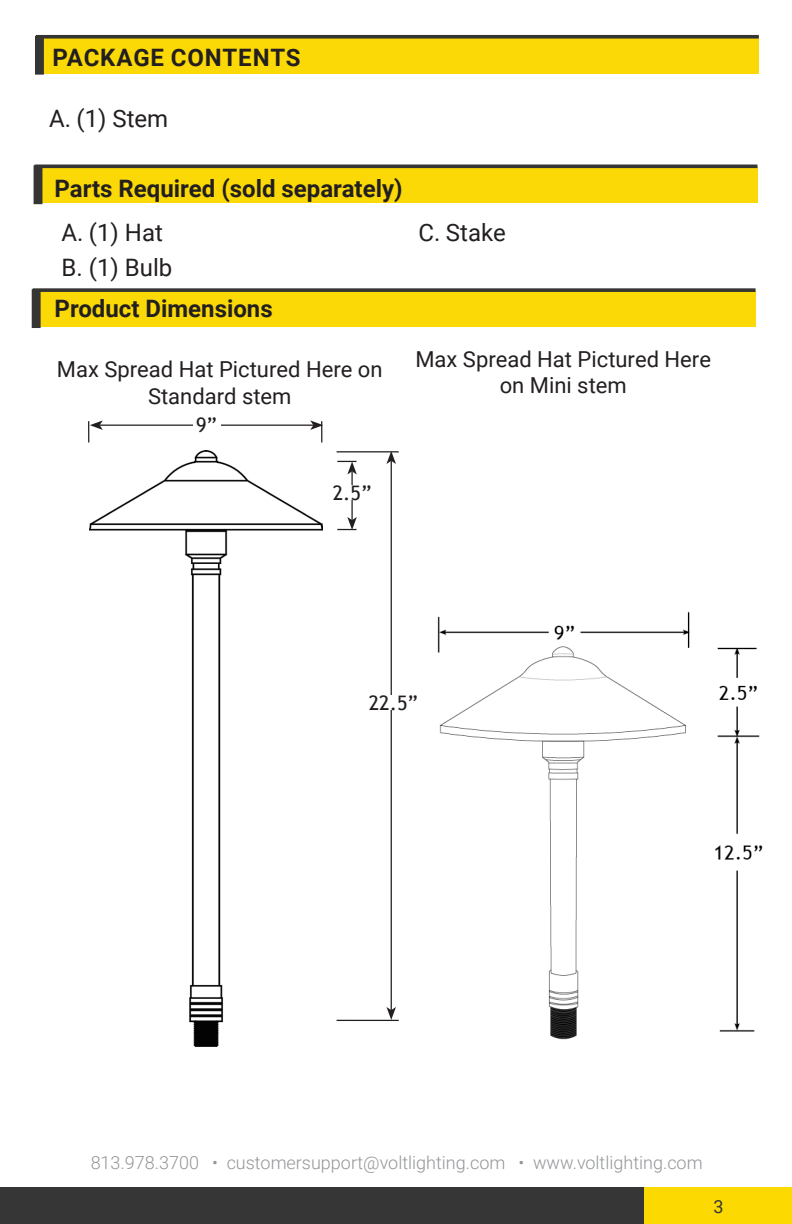
<style>
.page{position:relative;width:792px;height:1224px;background:#fff}
.page>*{position:absolute;margin:0;border:0;box-sizing:border-box;transform-origin:0 0}
.Heading_Text{font:700 24px "Roboto";color:#231f20}
.t1{font:24px "Roboto";color:#231f20}
.Safety_Heading{font:700 24px "Roboto";letter-spacing:.035em;color:#231f20}
.t2{font:22px/26.4px "Roboto";color:#231f20;text-align:center}
.t3{font:20px "Trebuchet MS";color:#231f20}
.copyright{font:300 18px "Roboto";color:#939598}
.t4{font:18px "Roboto";color:#363636}
</style>
<div class="page">
<div style="left:39px;top:37px;width:720px;height:37px;background:#fad906"></div>
<div style="left:35px;top:36px;width:9px;height:39px;background:#353534;border:2px solid #353534"></div>
<div style="left:36px;top:35px;width:723px;height:4px;border:2px solid #353534"></div>
<div style="left:38px;top:166px;width:719px;height:37px;background:#fad906"></div>
<div style="left:34px;top:165px;width:8px;height:39px;background:#353534"></div>
<div style="left:35px;top:165px;width:722px;height:3px;border:2px solid #353534"></div>
<div style="left:1px;top:1188px;width:644px;height:36px;background:#363636"></div>
<div style="left:645px;top:1188px;width:147px;height:36px;background:#fcd900"></div>
<div style="left:36px;top:290px;width:720px;height:37px;background:#fad906"></div>
<div style="left:32px;top:289px;width:9px;height:39px;background:#353534;border:2px solid #353534"></div>
<div style="left:33px;top:288px;width:723px;height:4px;border:2px solid #353534"></div>
<img style="left:89px;top:450px;width:233px;height:596px">
<hr style="left:100px;top:425px;width:213px;height:1px;background:#231f20">
<hr style="left:351px;top:471px;width:2px;height:49px;background:#231f20">
<div style="left:332px;top:485px;width:40px;height:15px;background:#fff"></div>
<svg style="left:337px;top:461px;width:20px;height:14px"></svg>
<svg style="left:88px;top:420px;width:15px;height:23px"></svg>
<div style="left:193px;top:416px;width:27px;height:17px;background:#fff"></div>
<hr style="left:337px;top:1020px;width:62px;height:1px;background:#231f20">
<hr style="left:337px;top:451px;width:62px;height:1px;background:#231f20">
<hr style="left:391px;top:461px;width:1px;height:549px;background:#231f20">
<svg style="left:387px;top:1007px;width:9px;height:13px"></svg>
<svg style="left:387px;top:451px;width:9px;height:13px"></svg>
<svg style="left:337px;top:517px;width:20px;height:13px"></svg>
<div style="left:369px;top:695px;width:49px;height:15px;background:#fff"></div>
<svg style="left:310px;top:420px;width:13px;height:23px"></svg>
<img style="left:437px;top:611px;width:326px;height:429px">
<p class="Safety_Heading" style="left:53px;top:40px;width:250px">PACKAGE CONTENTS</p>
<p class="t1" style="left:49px;top:102px;width:121px">A. (1) Stem</p>
<p class="Heading_Text" style="left:55px;top:172px;width:349px">Parts Required (sold separately)</p>
<p class="t1" style="left:62px;top:216px;width:103px">A. (1) Hat</p>
<p class="t1" style="left:62px;top:250px;width:112px">B. (1) Bulb</p>
<p class="Heading_Text" style="left:55px;top:292px;width:220px">Product Dimensions</p>
<p class="t1" style="left:419px;top:216px;width:89px">C. Stake</p>
<p class="t2" style="left:57px;top:355px;width:327px">Max Spread Hat Pictured Here on<br>Standard stem</p>
<p class="t2" style="left:415px;top:345px;width:297px">Max Spread Hat Pictured Here on Mini stem</p>
<p class="t3" style="left:196px;top:413px;width:22px">9”</p>
<p class="t3" style="left:333px;top:481px;width:40px">2.5”</p>
<p class="t3" style="left:369px;top:691px;width:51px">22.5”</p>
<p class="copyright" style="left:91px;top:1150px;width:613px">813.978.3700 • customersupport@voltlighting.com • www.voltlighting.com</p>
<p class="t4" style="left:714px;top:1194px;width:12px">3</p>
</div>
